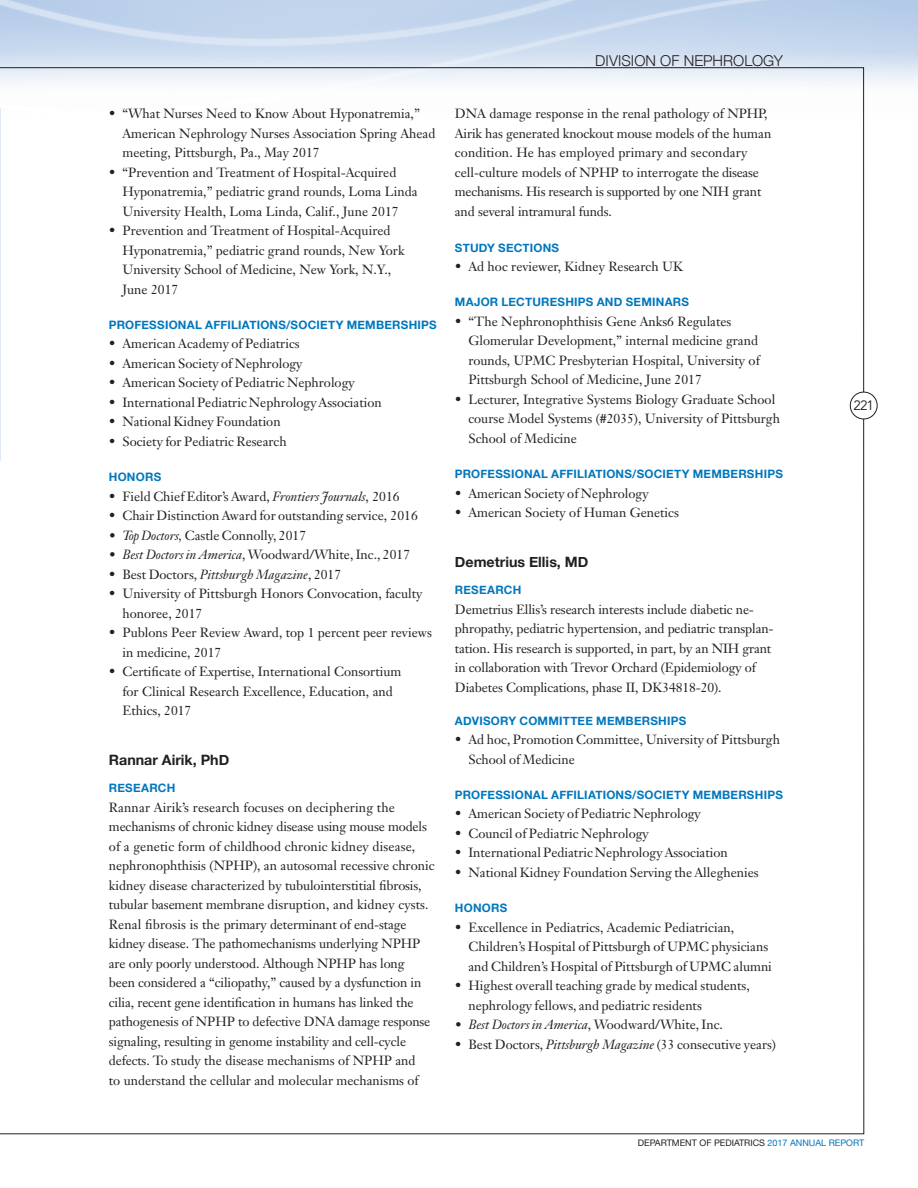
<style>
.page{position:relative;width:918px;height:1188px;background:#fff}
.page>*{position:absolute;margin:0;border:0;box-sizing:border-box;transform-origin:0 0}
.t1{font:300 15px "Helvetica Neue";letter-spacing:.005em;color:#231f20}
.t2{font:700 14.25px "Helvetica Neue";color:#231f20}
.t3{font:13.5px "Avenir";color:#231f20}
.t4{font:13.2px/19.5px "Janson Text";color:#231f20}
.t5{font:italic 13.2px "Janson Text";color:#231f20}
.t6{font:700 11.7px "Helvetica Neue";letter-spacing:.02em;color:#0077bd}
.t7{font:9px "Helvetica Neue";color:#231f20}
.s1{font-style:italic}
.s2{font-style:normal}
.s3{color:#0077bd}
</style>
<div class="page">
<img style="left:0;top:0;width:918px;height:113px">
<div style="left:850px;top:392px;width:27px;height:27px;border:1px solid #231f20;border-radius:50%"></div>
<hr style="left:0;top:108px;width:1px;height:352px;background:#e1eaf5">
<p class="t4" style="left:122px;top:104px;width:315px;text-indent:-14px">• “What Nurses Need to Know About Hyponatremia,”<br>American Nephrology Nurses Association Spring Ahead meeting, Pittsburgh, Pa., May 2017</p>
<p class="t4" style="left:122px;top:162px;width:297px;text-indent:-14px">• “Prevention and Treatment of Hospital-Acquired<br>Hyponatremia,” pediatric grand rounds, Loma Linda<br>University Health, Loma Linda, Calif., June 2017</p>
<p class="t4" style="left:122px;top:221px;width:284px;text-indent:-14px">• Prevention and Treatment of Hospital-Acquired Hyponatremia,” pediatric grand rounds, New York University School of Medicine, New York, N.Y., June 2017</p>
<p class="t6" style="left:109px;top:318px;width:329px">PROFESSIONAL AFFILIATIONS/SOCIETY MEMBERSHIPS</p>
<p class="t4" style="left:109px;top:334px;width:192px">• American Academy of Pediatrics</p>
<p class="t4" style="left:109px;top:354px;width:195px">• American Society of Nephrology</p>
<p class="t4" style="left:109px;top:373px;width:247px">• American Society of Pediatric Nephrology</p>
<p class="t4" style="left:109px;top:393px;width:274px">• International Pediatric Nephrology Association</p>
<p class="t4" style="left:109px;top:412px;width:173px">• National Kidney Foundation</p>
<p class="t4" style="left:109px;top:432px;width:179px">• Society for Pediatric Research</p>
<p class="t6" style="left:109px;top:470px;width:54px">HONORS</p>
<p class="t4" style="left:109px;top:486px;width:292px">• Field Chief Editor’s Award, <span class="s1">Frontiers Journals</span>, 2016</p>
<p class="t4" style="left:109px;top:506px;width:310px">• Chair Distinction Award for outstanding service, 2016</p>
<p class="t4" style="left:109px;top:525px;width:199px"><span class="s1">• Top Doctors,</span> Castle Connolly, 2017</p>
<p class="t4" style="left:109px;top:545px;width:303px"><span class="s1">• Best Doctors in America</span>, Woodward/White, Inc., 2017</p>
<p class="t4" style="left:109px;top:564px;width:234px">• Best Doctors, <span class="s1">Pittsburgh Magazine</span>, 2017</p>
<p class="t4" style="left:122px;top:584px;width:302px;text-indent:-14px">• University of Pittsburgh Honors Convocation, faculty honoree, 2017</p>
<p class="t4" style="left:122px;top:623px;width:311px;text-indent:-14px">• Publons Peer Review Award, top 1 percent peer reviews in medicine, 2017</p>
<p class="t4" style="left:122px;top:662px;width:280px;text-indent:-14px">• Certificate of Expertise, International Consortium for Clinical Research Excellence, Education, and<br>Ethics, 2017</p>
<p class="t2" style="left:109px;top:751px;width:122px">Rannar Airik, PhD</p>
<p class="t6" style="left:109px;top:781px;width:68px">RESEARCH</p>
<p class="t4" style="left:109px;top:797px;width:327px">Rannar Airik’s research focuses on deciphering the mechanisms of chronic kidney disease using mouse models of a genetic form of childhood chronic kidney disease, nephronophthisis (NPHP), an autosomal recessive chronic kidney disease characterized by tubulointerstitial fibrosis, tubular basement membrane disruption, and kidney cysts.<br>Renal fibrosis is the primary determinant of end-stage kidney disease. The pathomechanisms underlying NPHP are only poorly understood. Although NPHP has long<br>been considered a “ciliopathy,” caused by a dysfunction in cilia, recent gene identification in humans has linked the pathogenesis of NPHP to defective DNA damage response signaling, resulting in genome instability and cell-cycle defects. To study the disease mechanisms of NPHP and<br>to understand the cellular and molecular mechanisms of</p>
<p class="t1" style="left:595px;top:52px;width:189px">DIVISION OF NEPHROLOGY</p>
<p class="t4" style="left:455px;top:104px;width:318px">DNA damage response in the renal pathology of NPHP, Airik has generated knockout mouse models of the human condition. He has employed primary and secondary cell-culture models of NPHP to interrogate the disease mechanisms. His research is supported by one NIH grant and several intramural funds.</p>
<p class="t6" style="left:455px;top:240px;width:106px">STUDY SECTIONS</p>
<p class="t4" style="left:455px;top:257px;width:230px">• Ad hoc reviewer, Kidney Research UK</p>
<p class="t6" style="left:455px;top:295px;width:236px">MAJOR LECTURESHIPS AND SEMINARS</p>
<p class="t4" style="left:468px;top:312px;width:293px;text-indent:-14px">• “The Nephronophthisis Gene Anks6 Regulates Glomerular Development,” internal medicine grand rounds, UPMC Presbyterian Hospital, University of Pittsburgh School of Medicine, June 2017</p>
<p class="t4" style="left:468px;top:390px;width:313px;text-indent:-14px">• Lecturer, Integrative Systems Biology Graduate School course Model Systems (#2035), University of Pittsburgh<br>School of Medicine</p>
<p class="t6" style="left:455px;top:467px;width:329px">PROFESSIONAL AFFILIATIONS/SOCIETY MEMBERSHIPS</p>
<p class="t4" style="left:455px;top:483px;width:195px">• American Society of Nephrology</p>
<p class="t4" style="left:455px;top:503px;width:225px">• American Society of Human Genetics</p>
<p class="t2" style="left:455px;top:553px;width:135px">Demetrius Ellis, MD</p>
<p class="t6" style="left:455px;top:583px;width:68px">RESEARCH</p>
<p class="t4" style="left:455px;top:599px;width:320px">Demetrius Ellis’s research interests include diabetic ne&shy;phropathy, pediatric hypertension, and pediatric transplan&shy;tation. His research is supported, in part, by an NIH grant in collaboration with Trevor Orchard (Epidemiology of Diabetes Complications, phase II, DK34818-20).</p>
<p class="t6" style="left:455px;top:713px;width:233px">ADVISORY COMMITTEE MEMBERSHIPS</p>
<p class="t4" style="left:468px;top:730px;width:313px;text-indent:-14px">• Ad hoc, Promotion Committee, University of Pittsburgh<br>School of Medicine</p>
<p class="t6" style="left:455px;top:788px;width:329px">PROFESSIONAL AFFILIATIONS/SOCIETY MEMBERSHIPS</p>
<p class="t4" style="left:455px;top:804px;width:247px">• American Society of Pediatric Nephrology</p>
<p class="t4" style="left:455px;top:823px;width:195px">• Council of Pediatric Nephrology</p>
<p class="t4" style="left:455px;top:843px;width:274px">• International Pediatric Nephrology Association</p>
<p class="t4" style="left:455px;top:862px;width:305px">• National Kidney Foundation Serving the Alleghenies</p>
<p class="t6" style="left:455px;top:901px;width:54px">HONORS</p>
<p class="t4" style="left:468px;top:917px;width:305px;text-indent:-14px">• Excellence in Pediatrics, Academic Pediatrician,<br>Children’s Hospital of Pittsburgh of UPMC physicians and Children’s Hospital of Pittsburgh of UPMC alumni</p>
<p class="t4" style="left:468px;top:976px;width:283px;text-indent:-14px">• Highest overall teaching grade by medical students, nephrology fellows, and pediatric residents</p>
<p class="t5" style="left:455px;top:1016px;width:270px">• Best Doctors in America<span class="s2">, Woodward/White, Inc.</span></p>
<p class="t4" style="left:455px;top:1034px;width:323px">• Best Doctors, <span class="s1">Pittsburgh Magazine</span> (33 consecutive years)</p>
<p class="t3" style="left:853px;top:397px;width:22px">221</p>
<p class="t7" style="left:638px;top:1137px;width:228px">DEPARTMENT OF PEDIATRICS <span class="s3">2017 ANNUAL REPORT</span></p>
</div>
